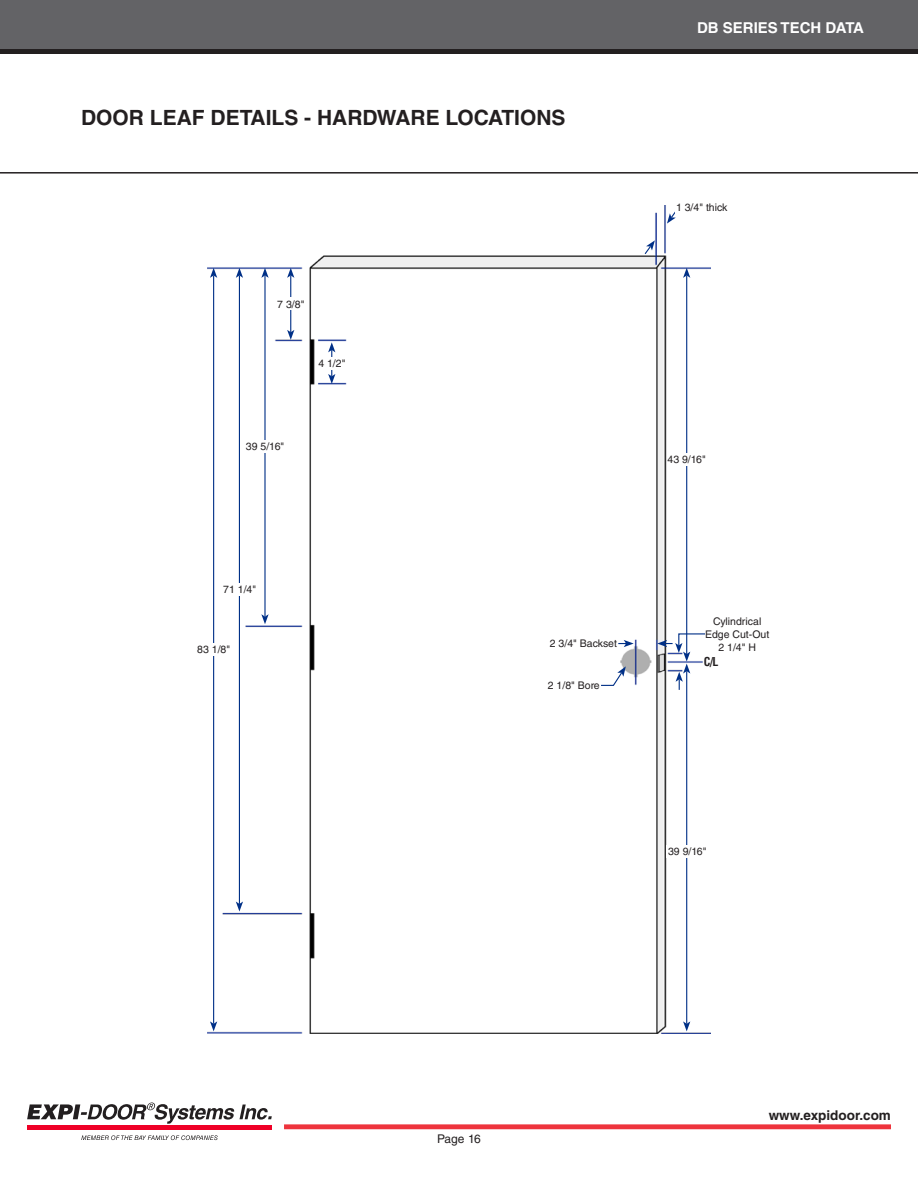
<style>
.page{position:relative;width:918px;height:1188px;background:#fff}
.page>*{position:absolute;margin:0;border:0;box-sizing:border-box;transform-origin:0 0}
.Headings{font:700 21px "Helvetica LT Std";color:#231f20}
.t1{font:700 15px "Helvetica LT Std";color:#fff}
.t2{font:700 13.5px "Helvetica LT Std";color:#231f20}
.t3{font:12px "Helvetica LT Std";letter-spacing:-.02em;color:#231f20}
.Headings-2{font:700 condensed 12px "Helvetica LT Std";color:#231f20}
.Measurements{font:10.5px/12.6px "Helvetica LT Std";color:#231f20;text-align:center}
</style>
<div class="page">
<div style="left:284px;top:1124px;width:607px;height:5px;background:#ee343d"></div>
<div style="left:0;top:48px;width:918px;height:6px;background:#231f20"></div>
<div style="left:0;top:0;width:918px;height:49px;background:#636366"></div>
<svg style="left:27px;top:1102px;width:245px;height:22px"></svg>
<hr style="left:27px;top:1125px;width:245px;height:4px;background:#ef0027">
<svg style="left:81px;top:1135px;width:137px;height:5px"></svg>
<hr style="left:0;top:172px;width:918px;height:2px;background:#231f20">
<img style="left:208px;top:205px;width:502px;height:829px">
<hr style="left:290px;top:275px;width:1px;height:57px;background:#003087">
<svg style="left:287px;top:268px;width:7px;height:10px"></svg>
<svg style="left:287px;top:330px;width:7px;height:10px"></svg>
<svg style="left:328px;top:342px;width:7px;height:42px"></svg>
<svg style="left:644px;top:240px;width:11px;height:15px"></svg>
<svg style="left:667px;top:209px;width:11px;height:15px"></svg>
<hr style="left:264px;top:275px;width:2px;height:342px;background:#003087">
<svg style="left:261px;top:268px;width:8px;height:10px"></svg>
<svg style="left:261px;top:614px;width:8px;height:10px"></svg>
<hr style="left:686px;top:275px;width:1px;height:379px;background:#003087">
<svg style="left:683px;top:268px;width:7px;height:10px"></svg>
<svg style="left:600px;top:666px;width:26px;height:21px"></svg>
<hr style="left:239px;top:275px;width:1px;height:629px;background:#003087">
<svg style="left:236px;top:268px;width:7px;height:10px"></svg>
<svg style="left:236px;top:902px;width:7px;height:10px"></svg>
<hr style="left:213px;top:275px;width:1px;height:749px;background:#003087">
<svg style="left:210px;top:268px;width:7px;height:10px"></svg>
<svg style="left:210px;top:1021px;width:7px;height:10px"></svg>
<hr style="left:686px;top:671px;width:1px;height:353px;background:#003087">
<svg style="left:683px;top:1021px;width:7px;height:10px"></svg>
<svg style="left:618px;top:640px;width:16px;height:7px"></svg>
<svg style="left:657px;top:633px;width:49px;height:57px"></svg>
<div style="left:277px;top:298px;width:28px;height:12px;background:#fff"></div>
<div style="left:318px;top:357px;width:28px;height:12px;background:#fff"></div>
<div style="left:676px;top:202px;width:52px;height:12px;background:#fff"></div>
<div style="left:246px;top:440px;width:38px;height:12px;background:#fff"></div>
<div style="left:668px;top:453px;width:38px;height:12px;background:#fff"></div>
<div style="left:218px;top:584px;width:43px;height:12px;background:#fff"></div>
<div style="left:196px;top:644px;width:36px;height:12px;background:#fff"></div>
<div style="left:666px;top:845px;width:42px;height:13px;background:#fff"></div>
<div style="left:705px;top:616px;width:64px;height:36px;background:#fff"></div>
<div style="left:549px;top:637px;width:69px;height:13px;background:#fff"></div>
<div style="left:547px;top:678px;width:54px;height:14px;background:#fff"></div>
<p class="Headings" style="left:81px;top:105px;width:486px">DOOR LEAF DETAILS - HARDWARE LOCATIONS</p>
<p class="Measurements" style="left:277px;top:298px;width:29px">7 3/8"</p>
<p class="Measurements" style="left:318px;top:357px;width:29px">4 1/2"</p>
<p class="Measurements" style="left:246px;top:440px;width:40px">39 5/16"</p>
<p class="Measurements" style="left:223px;top:583px;width:34px">71 1/4"</p>
<h2 class="t1" style="left:697px;top:19px;width:168px">DB SERIES TECH DATA</h2>
<p class="Measurements" style="left:676px;top:201px;width:53px">1 3/4" thick</p>
<p class="Measurements" style="left:668px;top:453px;width:40px">43 9/16"</p>
<p class="Measurements" style="left:197px;top:643px;width:34px">83 1/8"</p>
<p class="Measurements" style="left:705px;top:615px;width:66px">Cylindrical<br>Edge Cut-Out</p>
<p class="Measurements" style="left:550px;top:637px;width:69px">2 3/4" Backset</p>
<p class="Measurements" style="left:718px;top:641px;width:39px">2 1/4" H</p>
<p class="Measurements" style="left:548px;top:679px;width:53px">2 1/8" Bore</p>
<p class="Headings-2" style="left:704px;top:654px;width:16px">C/L</p>
<p class="Measurements" style="left:668px;top:845px;width:40px">39 9/16"</p>
<p class="t3" style="left:437px;top:1132px;width:45px">Page 16</p>
<p class="t2" style="left:769px;top:1107px;width:124px">www.expidoor.com</p>
</div>
